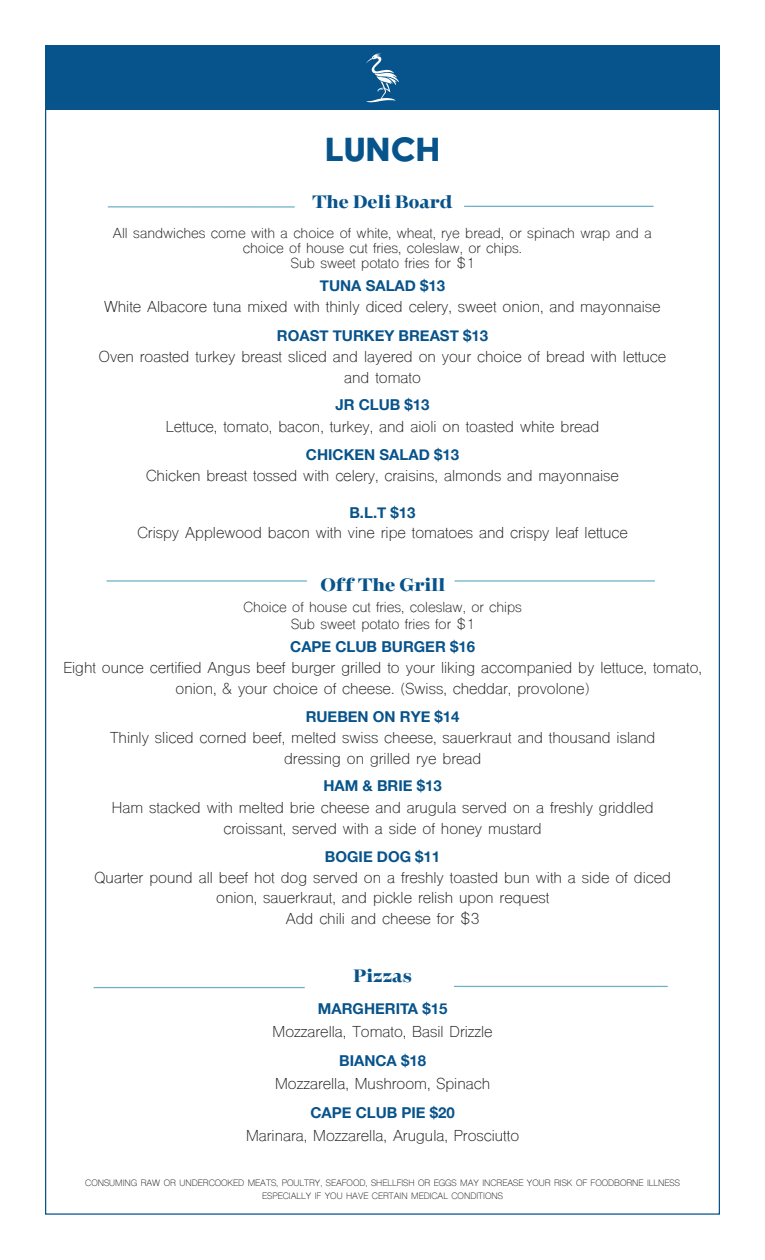
<style>
.page{position:relative;width:765px;height:1260px;background:#fff}
.page>*{position:absolute;margin:0;border:0;box-sizing:border-box;transform-origin:0 0}
.food_description{font:38.75px "Acier BAT Text Solid";color:#07538b}
.food_description-2{font:900 17.5px "Temeraire Display";color:#07538b}
.food_description-3{font:15px/21.1px "Shree Dev 0714";color:#231f20;text-align:center}
.food_description-4{font:13.75px/15px "Shree Dev 0714";color:#231f20;text-align:center}
.food_description-5{font:8.75px/12.5px "Shree Dev 0714";color:#231f20;text-align:center}
.s1{font-family:"Helvetica Neue";font-weight:700;color:#07538b}
</style>
<div class="page">
<div style="left:46px;top:45px;width:674px;height:64px;background:#07538b"></div>
<svg style="left:366px;top:53px;width:33px;height:49px"></svg>
<hr style="left:108px;top:206px;width:187px;height:2px;background:#6cafc6">
<hr style="left:464px;top:206px;width:190px;height:1px;background:#6cafc6">
<hr style="left:107px;top:580px;width:200px;height:2px;background:#6cafc6">
<hr style="left:455px;top:580px;width:200px;height:2px;background:#6cafc6">
<hr style="left:94px;top:987px;width:211px;height:1px;background:#6cafc6">
<hr style="left:454px;top:986px;width:214px;height:1px;background:#6cafc6">
<p class="food_description" style="left:325px;top:129px;width:116px">LUNCH</p>
<p class="food_description-2" style="left:313px;top:191px;width:141px">The Deli Board</p>
<p class="food_description-4" style="left:113px;top:227px;width:540px">All sandwiches come with a choice of white, wheat, rye bread, or spinach wrap and a choice of house cut fries, coleslaw, or chips.<br>Sub sweet potato fries for $1</p>
<p class="food_description-3" style="left:104px;top:277px;width:558px"><span class="s1">TUNA SALAD $13<br></span>White Albacore tuna mixed with thinly diced celery, sweet onion, and mayonnaise</p>
<p class="food_description-3" style="left:99px;top:327px;width:569px"><span class="s1">ROAST TURKEY BREAST $13<br></span>Oven roasted turkey breast sliced and layered on your choice of bread with lettuce and tomato</p>
<p class="food_description-3" style="left:166px;top:396px;width:435px"><span class="s1">JR CLUB $13<br></span>Lettuce, tomato, bacon, turkey, and aioli on toasted white bread</p>
<p class="food_description-3" style="left:146px;top:446px;width:474px"><span class="s1">CHICKEN SALAD $13<br></span>Chicken breast tossed with celery, craisins, almonds and mayonnaise</p>
<p class="food_description-3" style="left:138px;top:505px;width:492px;line-height:20px"><span class="s1">B.L.T $13<br></span>Crispy Applewood bacon with vine ripe tomatoes and crispy leaf lettuce</p>
<p class="food_description-2" style="left:320px;top:574px;width:126px">Off The Grill</p>
<p class="food_description-4" style="left:244px;top:601px;width:280px;line-height:16.5px">Choice of house cut fries, coleslaw, or chips<br>Sub sweet potato fries for $1</p>
<p class="food_description-3" style="left:63px;top:638px;width:640px"><span class="s1">CAPE CLUB BURGER $16<br></span>Eight ounce certified Angus beef burger grilled to your liking accompanied by lettuce, tomato, onion, &amp; your choice of cheese. (Swiss, cheddar, provolone)</p>
<p class="food_description-3" style="left:110px;top:707px;width:547px"><span class="s1">RUEBEN ON RYE $14<br></span>Thinly sliced corned beef, melted swiss cheese, sauerkraut and thousand island dressing on grilled rye bread</p>
<p class="food_description-3" style="left:112px;top:777px;width:543px"><span class="s1">HAM &amp; BRIE $13<br></span>Ham stacked with melted brie cheese and arugula served on a freshly griddled croissant, served with a side of honey mustard</p>
<p class="food_description-3" style="left:95px;top:848px;width:578px;line-height:20.8px"><span class="s1">BOGIE DOG $11<br></span>Quarter pound all beef hot dog served on a freshly toasted bun with a side of diced onion, sauerkraut, and pickle relish upon request<br>Add chili and cheese for $3</p>
<p class="food_description-2" style="left:353px;top:965px;width:60px">Pizzas</p>
<p class="food_description-3" style="left:273px;top:1000px;width:222px;line-height:22.5px"><span class="s1">MARGHERITA $15<br></span>Mozzarella, Tomato, Basil Drizzle</p>
<p class="food_description-3" style="left:275px;top:1052px;width:216px;line-height:22.5px"><span class="s1">BIANCA $18<br></span>Mozzarella, Mushroom, Spinach</p>
<p class="food_description-3" style="left:246px;top:1104px;width:275px;line-height:22.5px"><span class="s1">CAPE CLUB PIE $20<br></span>Marinara, Mozzarella, Arugula, Prosciutto</p>
<p class="food_description-5" style="left:85px;top:1178px;width:596px">CONSUMING RAW OR UNDERCOOKED MEATS, POULTRY, SEAFOOD, SHELLFISH OR EGGS MAY INCREASE YOUR RISK OF FOODBORNE ILLNESS<br>ESPECIALLY IF YOU HAVE CERTAIN MEDICAL CONDITIONS</p>
</div>
